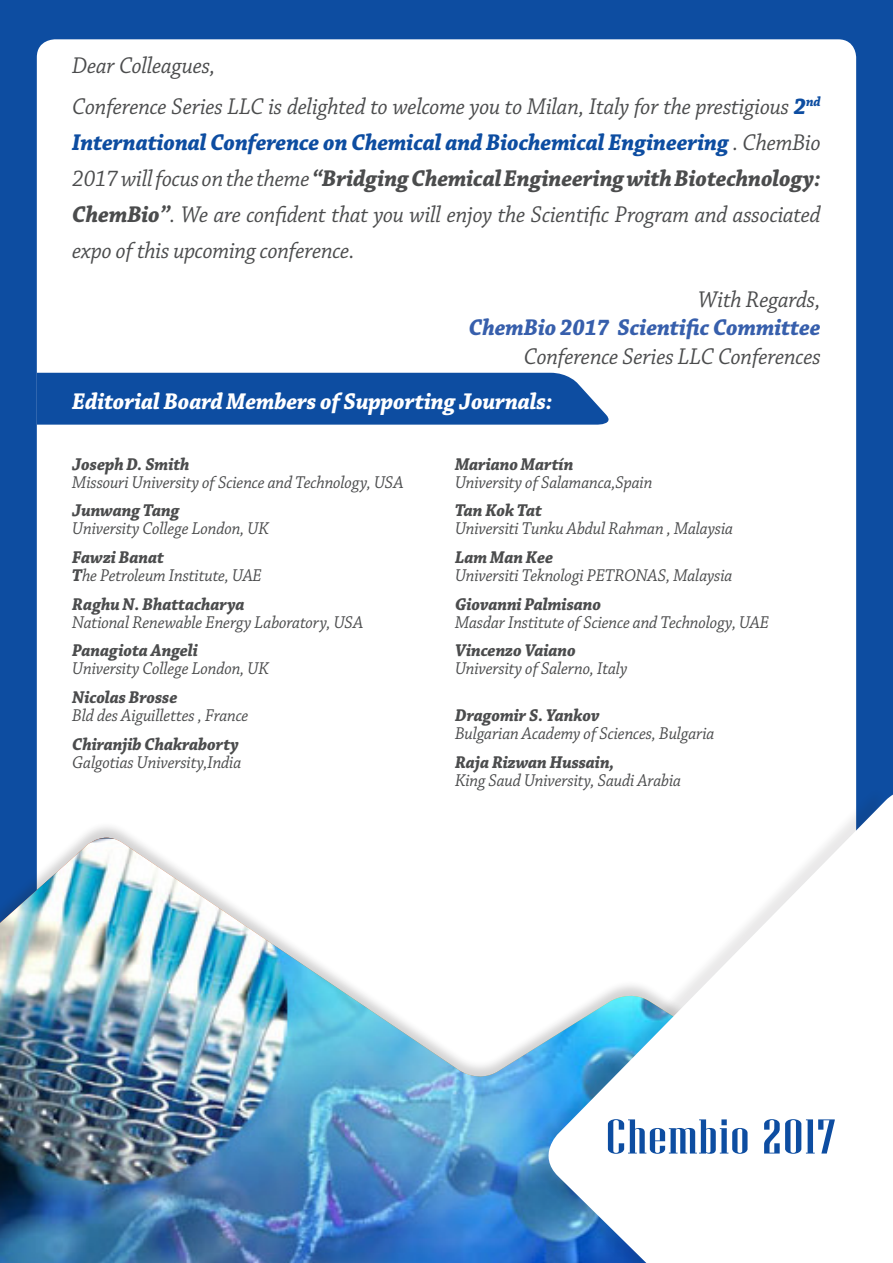
<style>
.page{position:relative;width:893px;height:1263px;background:#0d4da1}
.page>*{position:absolute;margin:0;border:0;box-sizing:border-box;transform-origin:0 0}
.t1{font:48.75px "Niagara Solid";letter-spacing:.02em;color:#0d4da1;scale:1.39 1}
.t2{font:italic 24px/36px "Chaparral Pro";letter-spacing:-.01em;color:#4b4c4d;text-align:justify;scale:.95 1}
.t3{font:italic 700 24px "Chaparral Pro";letter-spacing:-.01em;color:#fff;scale:.95 1}
.t4{font:italic 700 24px "Chaparral Pro";letter-spacing:-.01em;color:#375fac;scale:.95 1}
.t5{font:italic 18px "Chaparral Pro";letter-spacing:-.01em;color:#4b4c4d;scale:.95 1}
.t6{font:italic 700 18px "Chaparral Pro";letter-spacing:-.01em;color:#4b4c4d;scale:.95 1}
.s1{font-weight:700;color:#0d4da1}
.s2{font-weight:700}
</style>
<div class="page">
<div style="left:37px;top:39px;width:819px;height:1069px;background:#fff;border-radius:18px"></div>
<div style="left:0;top:821px;width:893px;height:442px;background:#231f20;opacity:.2"></div>
<img style="left:0;top:838px;width:526px;height:425px">
<div style="left:526px;top:787px;width:360px;height:476px;background:#231f20;opacity:.1"></div>
<svg style="left:537px;top:795px;width:356px;height:468px"></svg>
<div style="left:37px;top:373px;width:572px;height:52px;background:#0d4da1"></div>
<p class="t2" style="left:72px;top:49px;width:152px">Dear Colleagues,</p>
<p class="t2" style="left:72px;top:89px;width:789px">Conference Series LLC is delighted to welcome you to Milan, Italy for the prestigious <span class="s1">2</span><sup>nd </sup><span class="s1">International Conference on Chemical and Biochemical Engineering</span> . ChemBio 2017 will focus on the theme <span class="s2">“Bridging Chemical Engineering with Biotechnology:<br>ChemBio”</span>. We are confident that you will enjoy the Scientific Program and associated expo of this upcoming conference.</p>
<p class="t2" style="left:698px;top:283px;width:130px">With Regards,</p>
<p class="t4" style="left:469px;top:314px;width:372px">ChemBio 2017 Scientific Committee</p>
<p class="t2" style="left:524px;top:339px;width:314px">Conference Series LLC Conferences</p>
<p class="t3" style="left:72px;top:387px;width:507px">Editorial Board Members of Supporting Journals:</p>
<p class="t6" style="left:72px;top:453px;width:125px">Joseph D. Smith</p>
<p class="t5" style="left:72px;top:472px;width:350px">Missouri University of Science and Technology, USA</p>
<p class="t6" style="left:72px;top:500px;width:114px">Junwang Tang</p>
<p class="t5" style="left:72px;top:519px;width:208px">University College London, UK</p>
<p class="t6" style="left:72px;top:547px;width:98px">Fawzi Banat</p>
<p class="t5" style="left:72px;top:565px;width:201px"><span class="s2">T</span>he Petroleum Institute, UAE</p>
<p class="t6" style="left:72px;top:593px;width:183px">Raghu N. Bhattacharya</p>
<p class="t5" style="left:72px;top:612px;width:308px">National Renewable Energy Laboratory, USA</p>
<p class="t6" style="left:72px;top:640px;width:134px">Panagiota Angeli</p>
<p class="t5" style="left:72px;top:659px;width:208px">University College London, UK</p>
<p class="t6" style="left:72px;top:687px;width:112px">Nicolas Brosse</p>
<p class="t5" style="left:72px;top:705px;width:187px">Bld des Aiguillettes , France</p>
<p class="t6" style="left:72px;top:733px;width:177px">Chiranjib Chakraborty</p>
<p class="t5" style="left:72px;top:752px;width:179px">Galgotias University,India</p>
<p class="t6" style="left:455px;top:453px;width:126px">Mariano Martín</p>
<p class="t5" style="left:455px;top:472px;width:209px">University of Salamanca,Spain</p>
<p class="t6" style="left:455px;top:500px;width:93px">Tan Kok Tat</p>
<p class="t5" style="left:455px;top:519px;width:294px">Universiti Tunku Abdul Rahman , Malaysia</p>
<p class="t6" style="left:455px;top:547px;width:105px">Lam Man Kee</p>
<p class="t5" style="left:455px;top:565px;width:293px">Universiti Teknologi PETRONAS, Malaysia</p>
<p class="t6" style="left:455px;top:593px;width:155px">Giovanni Palmisano</p>
<p class="t5" style="left:455px;top:612px;width:332px">Masdar Institute of Science and Technology, UAE</p>
<p class="t6" style="left:455px;top:640px;width:129px">Vincenzo Vaiano</p>
<p class="t5" style="left:455px;top:659px;width:183px">University of Salerno, Italy</p>
<p class="t6" style="left:455px;top:705px;width:154px">Dragomir S. Yankov</p>
<p class="t5" style="left:455px;top:723px;width:275px">Bulgarian Academy of Sciences, Bulgaria</p>
<p class="t6" style="left:455px;top:751px;width:170px">Raja Rizwan Hussain,</p>
<p class="t5" style="left:455px;top:770px;width:240px">King Saud University, Saudi Arabia</p>
<p class="t1" style="left:606px;top:1111px;width:167px">Chembio 2017</p>
</div>
